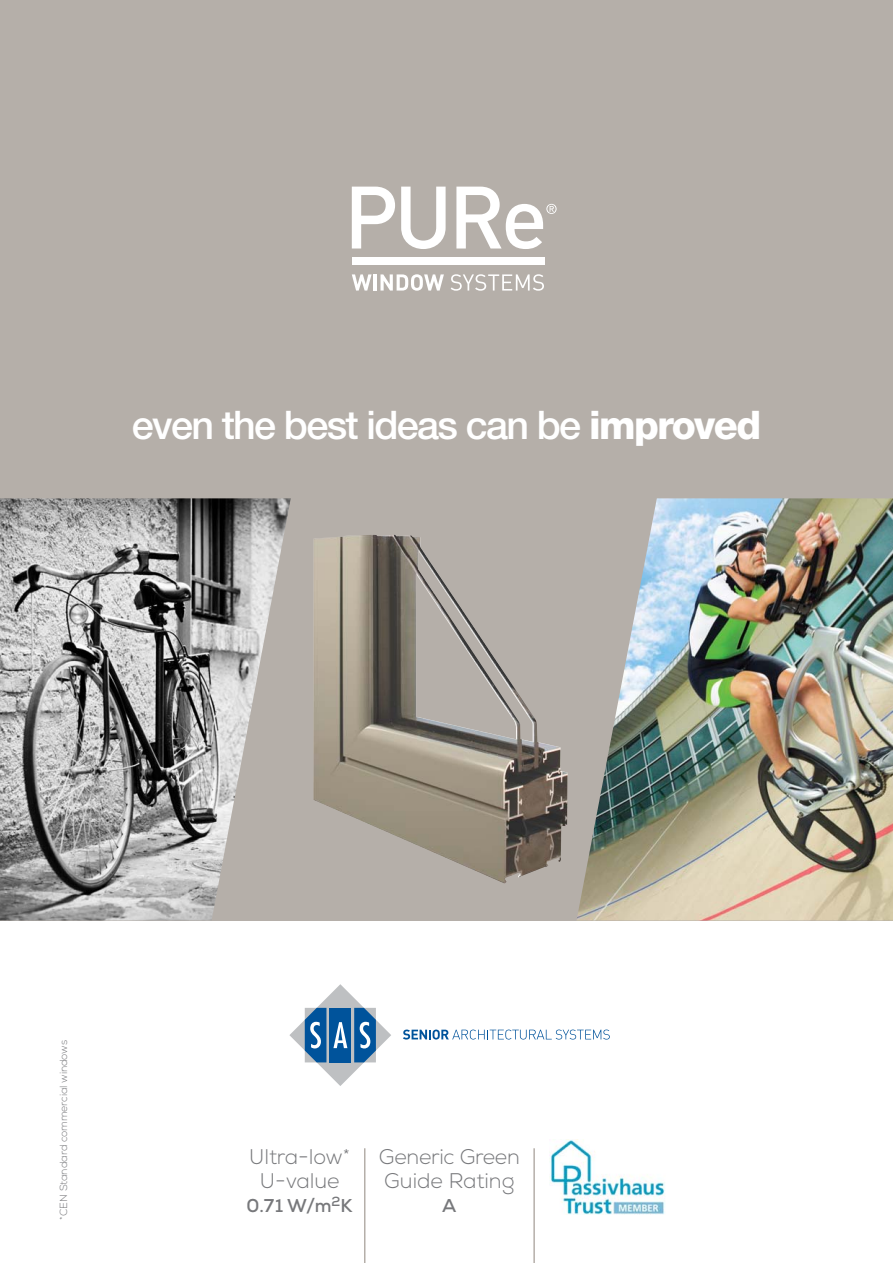
<style>
.page{position:relative;width:893px;height:1263px;background:#fff}
.page>*{position:absolute;margin:0;border:0;box-sizing:border-box;transform-origin:0 0}
.t1{font:500 39.45px "Helvetica Neue";letter-spacing:-.04em;color:#fff}
.t2{font:300 21.15px/23.9px "Nexa";letter-spacing:-.005em;color:#77787b;text-align:center}
.t3{font:700 18.6px "Nexa";color:#77787b}
.t4{font:300 10.35px "Nexa";letter-spacing:-.005em;color:#77787b}
.s1{font-weight:800}
</style>
<div class="page">
<div style="left:0;top:0;width:893px;height:920px;background:#b5afa9"></div>
<hr style="left:364px;top:1148px;width:1px;height:115px;background:#b5afa9">
<hr style="left:533px;top:1148px;width:2px;height:115px;background:#b5afa9">
<img style="left:549px;top:1139px;width:116px;height:75px">
<svg style="left:403px;top:1029px;width:207px;height:10px"></svg>
<svg style="left:289px;top:984px;width:102px;height:102px"></svg>
<svg style="left:352px;top:187px;width:43px;height:61px"></svg>
<svg style="left:401px;top:187px;width:45px;height:62px"></svg>
<div style="left:352px;top:258px;width:192px;height:7px;background:#fff"></div>
<svg style="left:352px;top:274px;width:20px;height:17px"></svg>
<hr style="left:374px;top:274px;width:3px;height:17px;background:#fff">
<svg style="left:380px;top:274px;width:64px;height:17px"></svg>
<svg style="left:451px;top:274px;width:93px;height:17px"></svg>
<svg style="left:456px;top:187px;width:101px;height:62px"></svg>
<img style="left:577px;top:498px;width:316px;height:422px">
<img style="left:0;top:498px;width:291px;height:422px">
<img style="left:313px;top:535px;width:255px;height:348px">
<h1 class="t1" style="left:132px;top:411px;width:631px">even the best ideas can be <span class="s1">improved</span></h1>
<p class="t4" style="left:60px;top:1220px;width:181px;rotate:-90deg">*CEN Standard commercial windows</p>
<p class="t2" style="left:249px;top:1148px;width:102px">Ultra-low*<br>U-value</p>
<p class="t3" style="left:247px;top:1195px;width:107px">0.71 W/m<sup>2</sup>K</p>
<p class="t2" style="left:379px;top:1148px;width:142px;text-align:left">Generic Green<br>Guide Rating</p>
<p class="t3" style="left:442px;top:1195px;width:16px">A</p>
</div>
